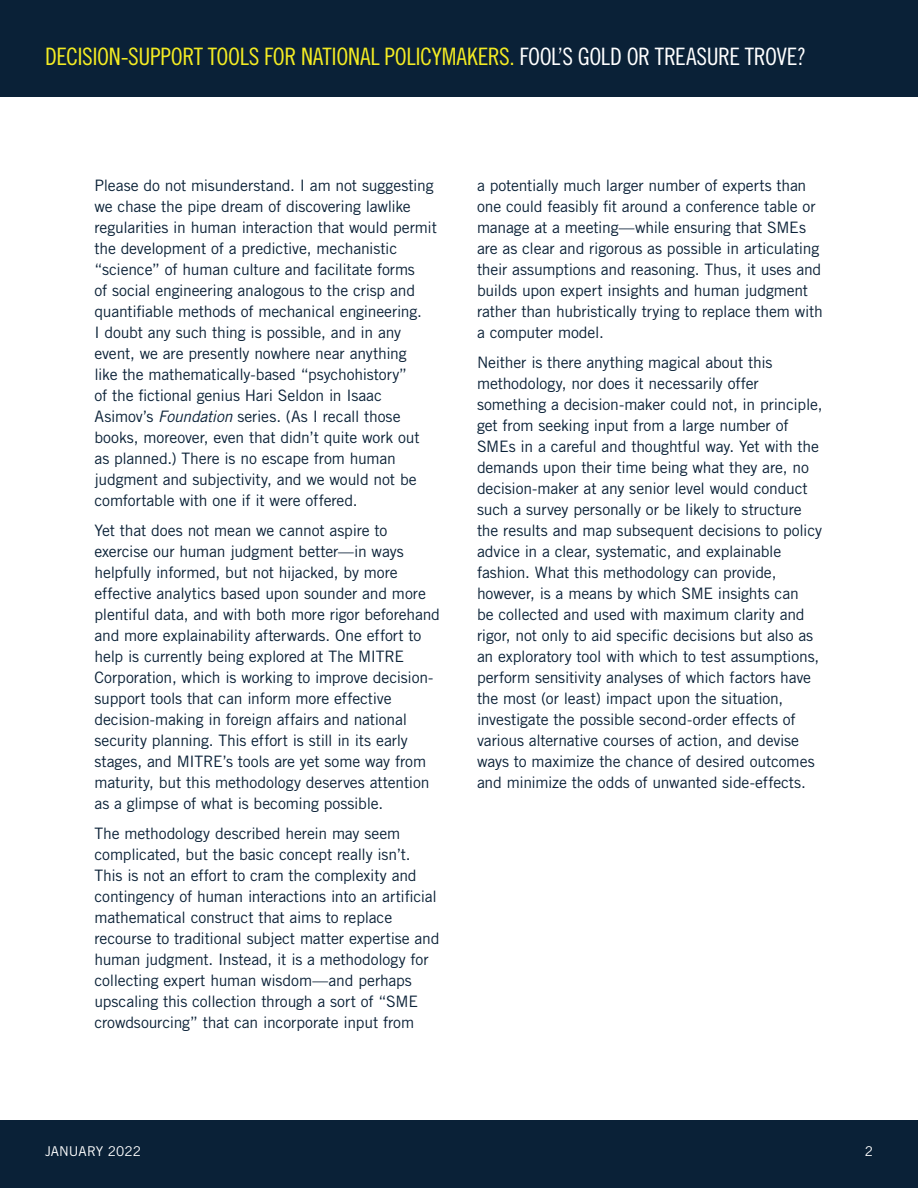
<style>
.page{position:relative;width:918px;height:1188px;background:#fff}
.page>*{position:absolute;margin:0;border:0;box-sizing:border-box;transform-origin:0 0}
.t1{font:24px "Trade Gothic LT Pro Cn 18";letter-spacing:-.015em;color:#f4ec23}
.t2{font:15.75px/21px "Trade Gothic LT Pro";letter-spacing:-.01em;color:#0a2137}
.t3{font:13.5px "Trade Gothic LT Pro";letter-spacing:.005em;color:#fff}
.s1{color:#fff}
.s2{font-style:italic}
</style>
<div class="page">
<div style="left:0;top:1120px;width:918px;height:68px;background:#0a2137"></div>
<div style="left:0;top:0;width:918px;height:97px;background:#0a2137"></div>
<h1 class="t1" style="left:45px;top:43px;width:763px">DECISION-SUPPORT TOOLS FOR NATIONAL POLICYMAKERS. <span class="s1">FOOL’S GOLD OR TREASURE TROVE?</span></h1>
<p class="t2" style="left:94px;top:175px;width:344px">Please do not misunderstand. I am not suggesting we chase the pipe dream of discovering lawlike regularities in human interaction that would permit the development of a predictive, mechanistic “science” of human culture and facilitate forms<br>of social engineering analogous to the crisp and quantifiable methods of mechanical engineering.<br>I doubt any such thing is possible, and in any event, we are presently nowhere near anything<br>like the mathematically-based “psychohistory”<br>of the fictional genius Hari Seldon in Isaac Asimov’s <span class="s2">Foundation</span> series. (As I recall those books, moreover, even that didn’t quite work out as planned.) There is no escape from human judgment and subjectivity, and we would not be comfortable with one if it were offered.</p>
<p class="t2" style="left:94px;top:520px;width:347px">Yet that does not mean we cannot aspire to exercise our human judgment better—in ways helpfully informed, but not hijacked, by more effective analytics based upon sounder and more plentiful data, and with both more rigor beforehand and more explainability afterwards. One effort to help is currently being explored at The MITRE Corporation, which is working to improve decision&shy;support tools that can inform more effective decision-making in foreign affairs and national security planning. This effort is still in its early stages, and MITRE’s tools are yet some way from maturity, but this methodology deserves attention as a glimpse of what is becoming possible.</p>
<p class="t2" style="left:94px;top:823px;width:346px">The methodology described herein may seem complicated, but the basic concept really isn’t.<br>This is not an effort to cram the complexity and contingency of human interactions into an artificial mathematical construct that aims to replace recourse to traditional subject matter expertise and human judgment. Instead, it is a methodology for collecting expert human wisdom—and perhaps upscaling this collection through a sort of “SME crowdsourcing” that can incorporate input from</p>
<p class="t2" style="left:477px;top:175px;width:347px">a potentially much larger number of experts than one could feasibly fit around a conference table or manage at a meeting—while ensuring that SMEs are as clear and rigorous as possible in articulating their assumptions and reasoning. Thus, it uses and builds upon expert insights and human judgment rather than hubristically trying to replace them with a computer model.</p>
<p class="t2" style="left:477px;top:352px;width:347px">Neither is there anything magical about this methodology, nor does it necessarily offer something a decision-maker could not, in principle, get from seeking input from a large number of SMEs in a careful and thoughtful way. Yet with the demands upon their time being what they are, no decision-maker at any senior level would conduct such a survey personally or be likely to structure the results and map subsequent decisions to policy advice in a clear, systematic, and explainable fashion. What this methodology can provide, however, is a means by which SME insights can<br>be collected and used with maximum clarity and rigor, not only to aid specific decisions but also as an exploratory tool with which to test assumptions, perform sensitivity analyses of which factors have the most (or least) impact upon the situation, investigate the possible second-order effects of various alternative courses of action, and devise ways to maximize the chance of desired outcomes and minimize the odds of unwanted side-effects.</p>
<p class="t3" style="left:45px;top:1143px;width:98px">JANUARY 2022</p>
<p class="t3" style="left:865px;top:1143px;width:10px">2</p>
</div>
